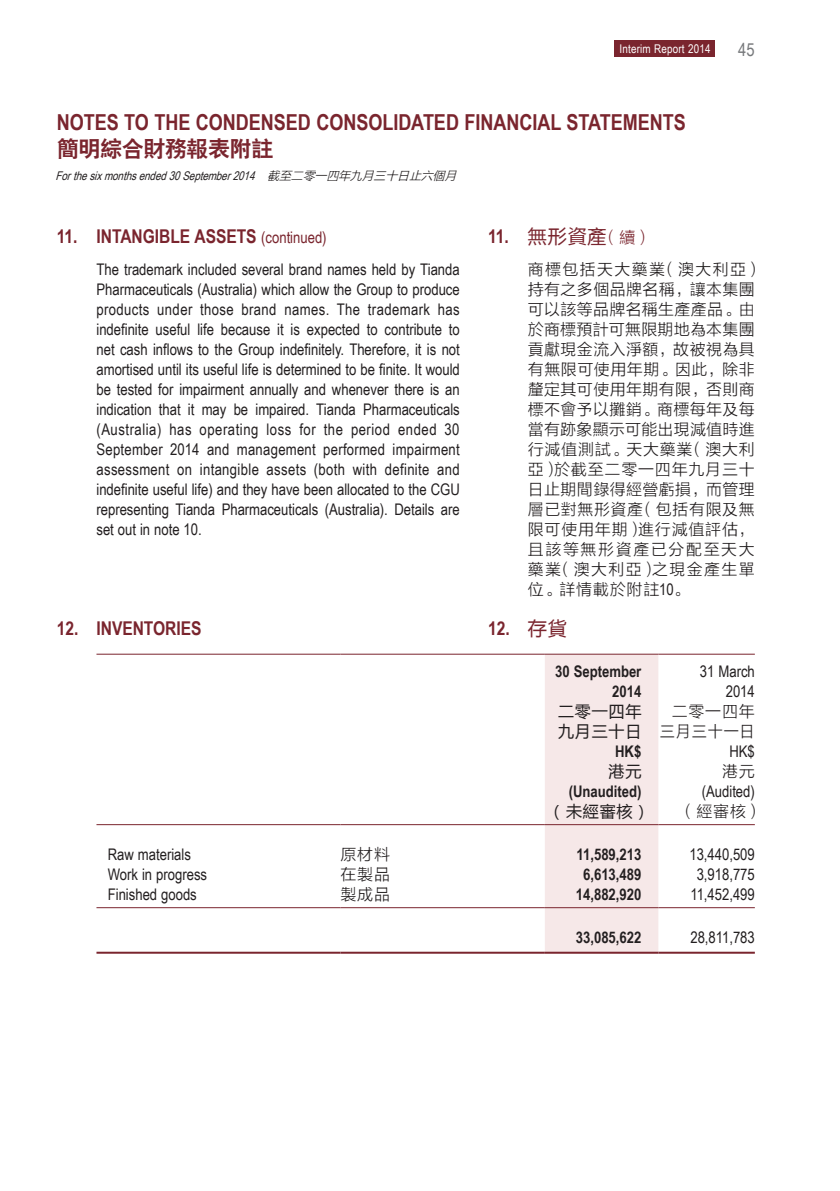
<style>
.page{position:relative;width:840px;height:1191px;background:#fff}
.page>*{position:absolute;margin:0;border:0;box-sizing:border-box;transform-origin:0 0}
.t1{font:700 22px "Arial Narrow";color:#7a252e}
.t2{font:800 22px "C Hei 2 HK";letter-spacing:-.015em;color:#7a252e}
.Heading_1{font:700 19px "Arial Narrow";color:#7a252e}
.C_Heading_1{font:19px "FZLTHK FULL1 0";color:#7a252e}
.C_Heading_1-2{font:700 19px "Arial Narrow";color:#7a252e}
.t3{font:18px "Arial Narrow";color:#76787b}
.Body_Text{font:16px/20px "Arial Narrow";color:#231f20;text-align:justify}
.C_Body_Text{font:16px/20px "FZLTXHK";letter-spacing:.025em;color:#231f20}
.Body_Text-2{font:700 16px "Arial Narrow";color:#231f20}
.Body_Text-3{font:16px "FZLTXHK";letter-spacing:.05em;color:#231f20}
.Body_Text-4{font:16px "FZLTHK FULL1 0";letter-spacing:.05em;color:#231f20}
.Body_Text-5{font:16px "FZLTXHK";letter-spacing:.05em;color:#231f20;scale:.95 1}
.t4{font:italic 12px "Arial Narrow";color:#231f20}
.t5{font:12px "Arial Narrow";letter-spacing:.015em;color:#fff}
.s1{font-family:"FZLTXHK"}
.s2{font-weight:400;font-size:16px}
.s3{font-family:"Arial Narrow";font-weight:700}
.s4{font-family:"FZLTXHK";font-size:16px}
.s5{font-family:"Arial Narrow"}
.s6{font-family:"FZLTHK FULL1 0";font-weight:400}
</style>
<div class="page">
<div style="left:614px;top:41px;width:100px;height:16px;background:#7a252e"></div>
<div style="left:544px;top:654px;width:114px;height:297px;background:#f6e8e8"></div>
<hr style="left:96px;top:653px;width:244px;height:1px;background:#7a252e">
<hr style="left:340px;top:653px;width:204px;height:1px;background:#7a252e">
<hr style="left:544px;top:653px;width:114px;height:1px;background:#7a252e">
<hr style="left:658px;top:653px;width:96px;height:1px;background:#7a252e">
<hr style="left:96px;top:824px;width:244px;height:1px;background:#7a252e">
<hr style="left:340px;top:824px;width:204px;height:1px;background:#7a252e">
<hr style="left:544px;top:824px;width:114px;height:1px;background:#7a252e">
<hr style="left:658px;top:824px;width:96px;height:1px;background:#7a252e">
<hr style="left:96px;top:907px;width:244px;height:1px;background:#7a252e">
<hr style="left:340px;top:907px;width:204px;height:1px;background:#7a252e">
<hr style="left:544px;top:907px;width:114px;height:1px;background:#7a252e">
<hr style="left:658px;top:907px;width:96px;height:1px;background:#7a252e">
<hr style="left:96px;top:951px;width:244px;height:2px;background:#7a252e">
<hr style="left:340px;top:951px;width:204px;height:2px;background:#7a252e">
<hr style="left:544px;top:951px;width:114px;height:2px;background:#7a252e">
<hr style="left:658px;top:951px;width:96px;height:2px;background:#7a252e">
<p class="t5" style="left:619px;top:42px;width:92px">Interim Report 2014</p>
<p class="t3" style="left:737px;top:40px;width:18px">45</p>
<h1 class="t1" style="left:57px;top:109px;width:630px">NOTES TO THE CONDENSED CONSOLIDATED FINANCIAL STATEMENTS</h1>
<h1 class="t2" style="left:57px;top:138px;width:218px">簡明綜合財務報表附註</h1>
<p class="t4" style="left:56px;top:169px;width:406px">For the six months ended 30 September 2014 <span class="s1">截至二零一四年九月三十日止六個月</span></p>
<p class="Heading_1" style="left:57px;top:225px;width:271px">11. INTANGIBLE ASSETS <span class="s2">(continued)</span></p>
<p class="Body_Text" style="left:96px;top:259px;width:365px">The trademark included several brand names held by Tianda Pharmaceuticals (Australia) which allow the Group to produce products under those brand names. The trademark has indefinite useful life because it is expected to contribute to net cash inflows to the Group indefinitely. Therefore, it is not amortised until its useful life is determined to be finite. It would be tested for impairment annually and whenever there is an indication that it may be impaired. Tianda Pharmaceuticals (Australia) has operating loss for the period ended 30<br>September 2014 and management performed impairment assessment on intangible assets (both with definite and indefinite useful life) and they have been allocated to the CGU representing Tianda Pharmaceuticals (Australia). Details are set out in note 10.</p>
<p class="Heading_1" style="left:57px;top:617px;width:146px">12. INVENTORIES</p>
<p class="C_Heading_1" style="left:488px;top:220px;width:165px"><span class="s3">11.</span> 無形資產<span class="s4">（續）</span></p>
<p class="C_Body_Text" style="left:527px;top:259px;width:236px">商標包括天大藥業（澳大利亞）持有之多個品牌名稱，讓本集團可以該等品牌名稱生產產品。由於商標預計可無限期地為本集團貢獻現金流入淨額，故被視為具有無限可使用年期。因此，除非釐定其可使用年期有限，否則商標不會予以攤銷。商標每年及每當有跡象顯示可能出現減值時進行減值測試。天大藥業（澳大利亞）於截至二零一四年九月三十日止期間錄得經營虧損，而管理層已對無形資產（包括有限及無限可使用年期）進行減值評估，且該等無形資產已分配至天大藥業（澳大利亞）之現金產生單位。詳情載於附註<span class="s5">10</span>。</p>
<p class="C_Heading_1-2" style="left:488px;top:617px;width:80px">12. <span class="s6">存貨</span></p>
<p class="Body_Text-2" style="left:555px;top:662px;width:88px">30 September</p>
<p class="Body_Text" style="left:699px;top:661px;width:56px">31 March</p>
<p class="Body_Text-2" style="left:612px;top:682px;width:31px">2014</p>
<p class="Body_Text" style="left:725px;top:681px;width:31px">2014</p>
<p class="Body_Text-4" style="left:558px;top:698px;width:85px">二零一四年</p>
<p class="Body_Text-3" style="left:671px;top:702px;width:85px">二零一四年</p>
<p class="Body_Text-4" style="left:558px;top:718px;width:85px">九月三十日</p>
<p class="Body_Text-5" style="left:659px;top:722px;width:101px">三月三十一日</p>
<p class="Body_Text-2" style="left:614px;top:742px;width:28px">HK$</p>
<p class="Body_Text" style="left:729px;top:741px;width:27px">HK$</p>
<p class="Body_Text-4" style="left:608px;top:758px;width:34px">港元</p>
<p class="Body_Text-3" style="left:721px;top:762px;width:34px">港元</p>
<p class="Body_Text-2" style="left:568px;top:782px;width:74px">(Unaudited)</p>
<p class="Body_Text" style="left:701px;top:781px;width:54px">(Audited)</p>
<p class="Body_Text-4" style="left:548px;top:798px;width:102px">（未經審核）</p>
<p class="Body_Text-3" style="left:678px;top:802px;width:85px">（經審核）</p>
<p class="Body_Text" style="left:108px;top:844px;width:85px">Raw materials</p>
<p class="Body_Text-3" style="left:340px;top:845px;width:51px">原材料</p>
<p class="Body_Text-2" style="left:576px;top:845px;width:66px">11,589,213</p>
<p class="Body_Text" style="left:689px;top:844px;width:67px">13,440,509</p>
<p class="Body_Text" style="left:108px;top:864px;width:101px">Work in progress</p>
<p class="Body_Text-3" style="left:340px;top:865px;width:51px">在製品</p>
<p class="Body_Text-2" style="left:583px;top:865px;width:60px">6,613,489</p>
<p class="Body_Text" style="left:696px;top:864px;width:60px">3,918,775</p>
<p class="Body_Text" style="left:108px;top:884px;width:90px">Finished goods</p>
<p class="Body_Text-3" style="left:340px;top:885px;width:51px">製成品</p>
<p class="Body_Text-2" style="left:575px;top:885px;width:67px">14,882,920</p>
<p class="Body_Text" style="left:690px;top:884px;width:66px">11,452,499</p>
<p class="Body_Text-2" style="left:575px;top:928px;width:67px">33,085,622</p>
<p class="Body_Text" style="left:690px;top:927px;width:66px">28,811,783</p>
</div>
